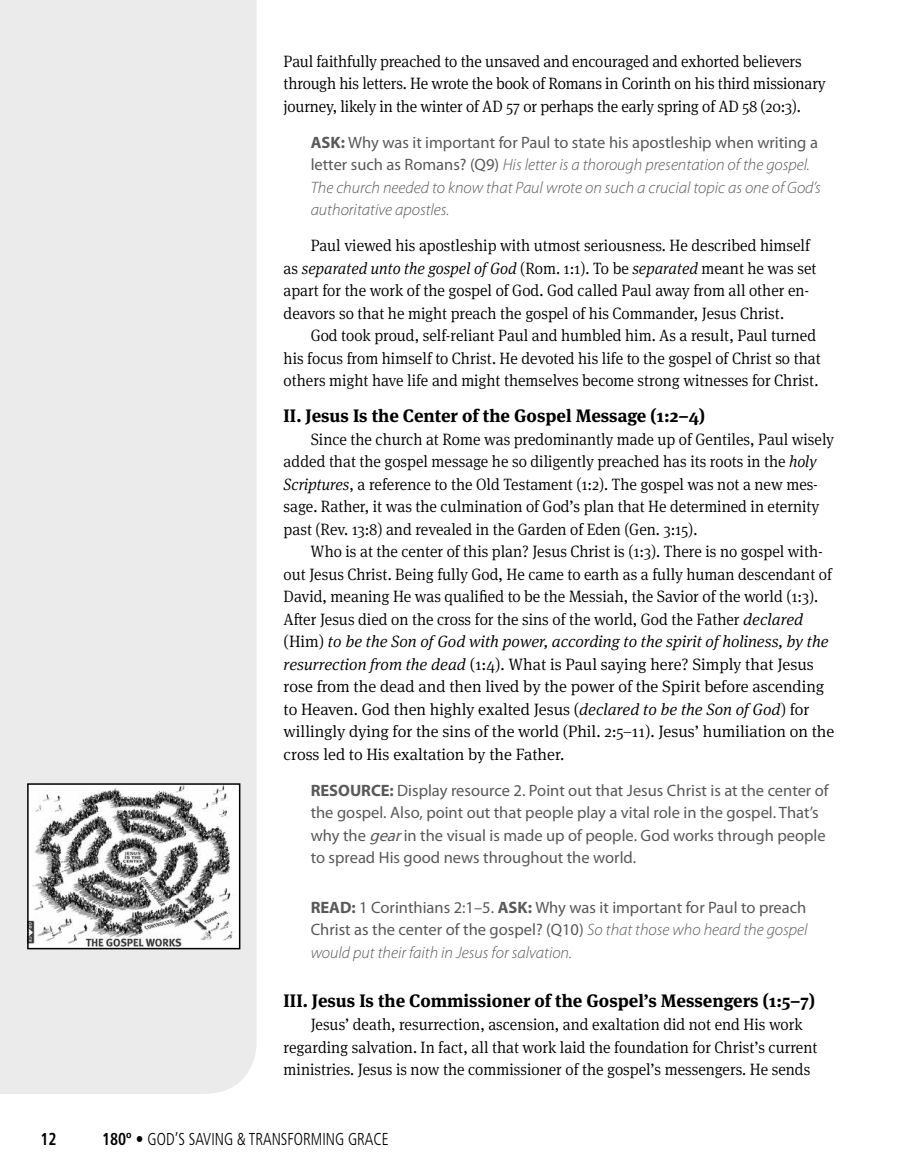
<style>
.page{position:relative;width:905px;height:1175px;background:#fff}
.page>*{position:absolute;margin:0;border:0;box-sizing:border-box;transform-origin:0 0}
.t1{font:700 18px "Meta Serif OT";color:#000}
.t2{font:300 condensed 17.25px "Frutiger LT Std";color:#000;scale:.9 1}
.t3{font:700 condensed 17.25px "Frutiger LT Std";color:#000;scale:.9 1}
.t4{font:300 16.5px/22.5px "Meta Serif OT";color:#000;scale:.95 1}
.t5{font:16.5px/22.5px "Myriad Pro";color:#595959}
.t6{font:italic 300 16.5px/22.5px "Myriad Pro";color:#595959}
.s1{font-weight:700;font-style:normal}
.s2{font-weight:400;font-style:normal}
.s3{font-style:italic}
.s4{font-weight:700}
.s5{font-weight:300;font-style:italic}
</style>
<div class="page">
<div style="left:0;top:0;width:256px;height:1094px;background:#ebebeb"></div>
<img style="left:30px;top:786px;width:207px;height:160px">
<div style="left:27px;top:783px;width:213px;height:166px;border:2px solid #000"></div>
<p class="t4" style="left:284px;top:50px;width:572px">Paul faithfully preached to the unsaved and encouraged and exhorted believers through his letters. He wrote the book of Romans in Corinth on his third missionary journey, likely in the winter of AD 57 or perhaps the early spring of AD 58 (20:3).</p>
<p class="t6" style="left:310px;top:131px;width:511px"><span class="s1">ASK:</span> <span class="s2">Why was it important for Paul to state his apostleship when writing a letter such as Romans? (Q9)</span> His letter is a thorough presentation of the gospel.<br>The church needed to know that Paul wrote on such a crucial topic as one of God’s authoritative apostles.</p>
<p class="t4" style="left:284px;top:234px;width:562px;text-indent:27px">Paul viewed his apostleship with utmost seriousness. He described himself as <span class="s3">separated unto the gospel of God</span> (Rom. 1:1). To be <span class="s3">separated</span> meant he was set apart for the work of the gospel of God. God called Paul away from all other en&shy;deavors so that he might preach the gospel of his Commander, Jesus Christ.</p>
<p class="t4" style="left:284px;top:324px;width:567px;text-indent:27px">God took proud, self-reliant Paul and humbled him. As a result, Paul turned his focus from himself to Christ. He devoted his life to the gospel of Christ so that others might have life and might themselves become strong witnesses for Christ.</p>
<p class="t1" style="left:284px;top:404px;width:423px">II. Jesus Is the Center of the Gospel Message (1:2–4)</p>
<p class="t4" style="left:284px;top:428px;width:581px;text-indent:27px">Since the church at Rome was predominantly made up of Gentiles, Paul wisely added that the gospel message he so diligently preached has its roots in the <span class="s3">holy Scriptures</span>, a reference to the Old Testament (1:2). The gospel was not a new mes&shy;sage. Rather, it was the culmination of God’s plan that He determined in eternity past (Rev. 13:8) and revealed in the Garden of Eden (Gen. 3:15).</p>
<p class="t4" style="left:284px;top:540px;width:581px;text-indent:27px">Who is at the center of this plan? Jesus Christ is (1:3). There is no gospel with&shy;out Jesus Christ. Being fully God, He came to earth as a fully human descendant of David, meaning He was qualified to be the Messiah, the Savior of the world (1:3).<br>After Jesus died on the cross for the sins of the world, God the Father <span class="s3">declared </span>(Him) <span class="s3">to be the Son of God with power, according to the spirit of holiness, by the resurrection from the dead</span> (1:4). What is Paul saying here? Simply that Jesus rose from the dead and then lived by the power of the Spirit before ascending to Heaven. God then highly exalted Jesus (<span class="s3">declared to be the Son of God</span>) for willingly dying for the sins of the world (Phil. 2:5–11). Jesus’ humiliation on the cross led to His exaltation by the Father.</p>
<p class="t5" style="left:310px;top:779px;width:519px"><span class="s4">RESOURCE:</span> Display resource 2. Point out that Jesus Christ is at the center of the gospel. Also, point out that people play a vital role in the gospel. That’s why the <span class="s3">gear</span>in the visual is made up of people. God works through people to spread His good news throughout the world.</p>
<p class="t5" style="left:310px;top:896px;width:498px;text-align:justify"><span class="s4">READ:</span> 1 Corinthians 2:1–5. <span class="s4">ASK:</span> Why was it important for Paul to preach Christ as the center of the gospel? (Q10) <span class="s5">So that those who heard the gospel would put their faith in Jesus for salvation.</span></p>
<p class="t1" style="left:284px;top:989px;width:532px">III. Jesus Is the Commissioner of the Gospel’s Messengers (1:5–7)</p>
<p class="t4" style="left:284px;top:1013px;width:563px;text-indent:27px">Jesus’ death, resurrection, ascension, and exaltation did not end His work regarding salvation. In fact, all that work laid the foundation for Christ’s current ministries. Jesus is now the commissioner of the gospel’s messengers. He sends</p>
<p class="t3" style="left:40px;top:1128px;width:19px">12</p>
<p class="t2" style="left:102px;top:1128px;width:320px"><span class="s4">180º •</span> GOD’S SAVING &amp; TRANSFORMING GRACE</p>
</div>
